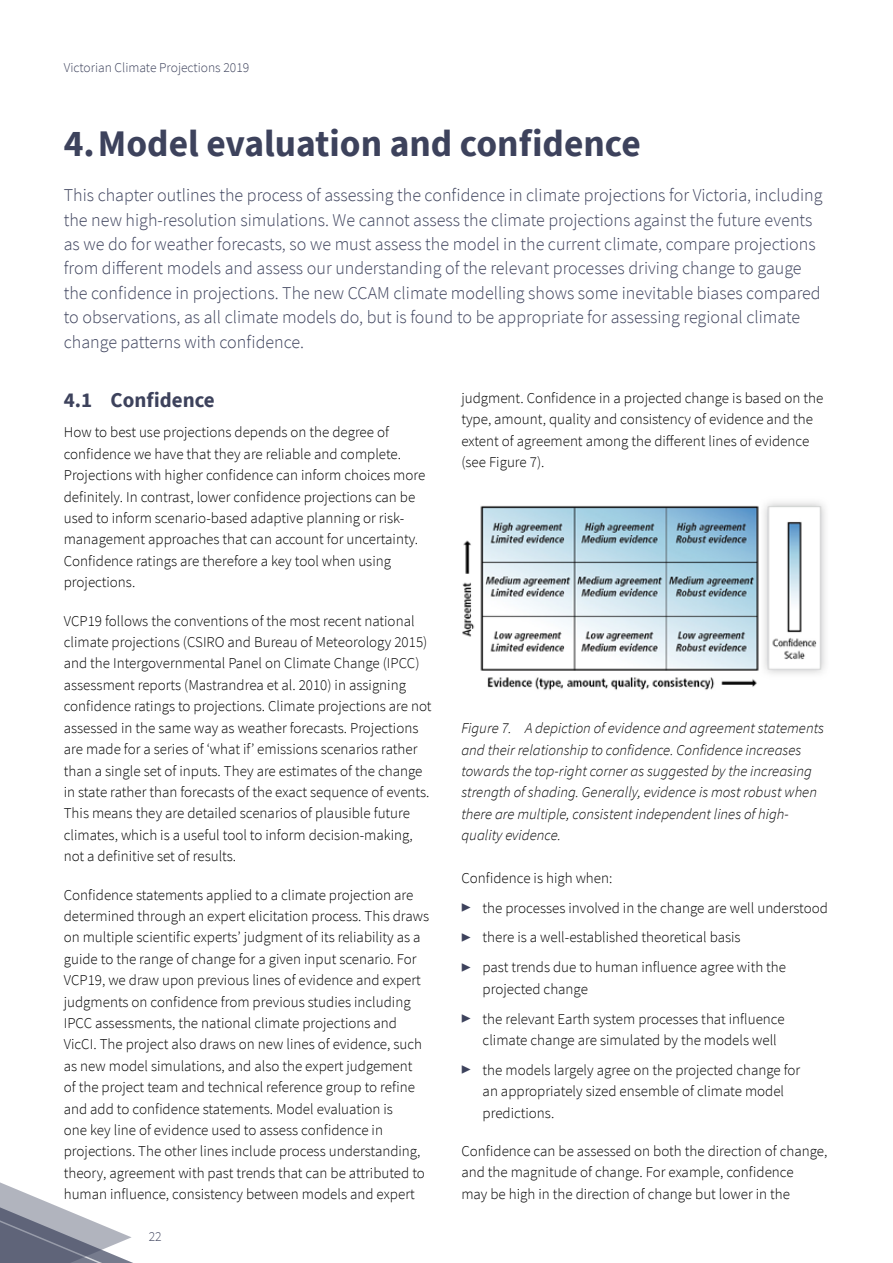
<style>
.page{position:relative;width:893px;height:1263px;background:#fff}
.page>*{position:absolute;margin:0;border:0;box-sizing:border-box;transform-origin:0 0}
.t1{font:700 37.5px "Source Sans Pro";color:#3d425c}
.t2{font:700 21px "Source Sans Pro";color:#3d425c}
.t3{font:300 18px/24.3px "Source Sans Pro";color:#3d425c}
.t4{font:300 15px/21.5px "Source Sans Pro";color:#000}
.t5{font:italic 300 15px/21.3px "Source Sans Pro";color:#000}
.t6{font:300 13.5px "Source Sans Pro";color:#3d425c}
.s1{font-weight:400;font-size:10.5px;color:#3d425c}
</style>
<div class="page">
<img style="left:462px;top:502px;width:363px;height:188px">
<svg style="left:0;top:1182px;width:133px;height:81px"></svg>
<p class="t6" style="left:64px;top:59px;width:187px">Victorian Climate Projections 2019</p>
<h1 class="t1" style="left:64px;top:118px;width:578px">4.Model evaluation and confidence</h1>
<p class="t3" style="left:64px;top:183px;width:760px">This chapter outlines the process of assessing the confidence in climate projections for Victoria, including the new high-resolution simulations. We cannot assess the climate projections against the future events as we do for weather forecasts, so we must assess the model in the current climate, compare projections from different models and assess our understanding of the relevant processes driving change to gauge the confidence in projections. The new CCAM climate modelling shows some inevitable biases compared to observations, as all climate models do, but is found to be appropriate for assessing regional climate change patterns with confidence.</p>
<h2 class="t2" style="left:64px;top:386px;width:153px">4.1 Confidence</h2>
<p class="t4" style="left:64px;top:422px;width:363px">How to best use projections depends on the degree of confidence we have that they are reliable and complete.<br>Projections with higher confidence can inform choices more definitely. In contrast, lower confidence projections can be used to inform scenario-based adaptive planning or risk&shy;management approaches that can account for uncertainty.<br>Confidence ratings are therefore a key tool when using projections.</p>
<p class="t4" style="left:64px;top:610px;width:369px">VCP19 follows the conventions of the most recent national climate projections (CSIRO and Bureau of Meteorology 2015) and the Intergovernmental Panel on Climate Change (IPCC) assessment reports (Mastrandrea et al. 2010) in assigning confidence ratings to projections. Climate projections are not assessed in the same way as weather forecasts. Projections are made for a series of ‘what if’ emissions scenarios rather than a single set of inputs. They are estimates of the change in state rather than forecasts of the exact sequence of events.<br>This means they are detailed scenarios of plausible future climates, which is a useful tool to inform decision-making, not a definitive set of results.</p>
<p class="t4" style="left:64px;top:884px;width:367px">Confidence statements applied to a climate projection are determined through an expert elicitation process. This draws on multiple scientific experts’ judgment of its reliability as a guide to the range of change for a given input scenario. For VCP19, we draw upon previous lines of evidence and expert judgments on confidence from previous studies including IPCC assessments, the national climate projections and VicCI. The project also draws on new lines of evidence, such as new model simulations, and also the expert judgement<br>of the project team and technical reference group to refine and add to confidence statements. Model evaluation is<br>one key line of evidence used to assess confidence in projections. The other lines include process understanding, theory, agreement with past trends that can be attributed to human influence, consistency between models and expert</p>
<p class="t6" style="left:149px;top:1228px;width:14px">22</p>
<p class="t4" style="left:461px;top:387px;width:363px">judgment. Confidence in a projected change is based on the type, amount, quality and consistency of evidence and the extent of agreement among the different lines of evidence (see Figure 7).</p>
<p class="t5" style="left:461px;top:717px;width:364px">Figure 7. A depiction of evidence and agreement statements and their relationship to confidence. Confidence increases towards the top-right corner as suggested by the increasing strength of shading. Generally, evidence is most robust when there are multiple, consistent independent lines of high&shy;quality evidence.</p>
<p class="t4" style="left:461px;top:863px;width:368px;line-height:29.8px">Confidence is high when:<br><span class="s1">▶</span> the processes involved in the change are well understood <span class="s1">▶</span> there is a well-established theoretical basis<br><span class="s1">▶</span> past trends due to human influence agree with the</p>
<p class="t4" style="left:461px;top:974px;width:325px;line-height:29.8px;text-indent:21px">projected change<br><span class="s1">▶</span> the relevant Earth system processes that influence</p>
<p class="t4" style="left:461px;top:1025px;width:340px;line-height:29.8px;text-align:center">climate change are simulated by the models well<br><span class="s1">▶</span> the models largely agree on the projected change for</p>
<p class="t4" style="left:483px;top:1080px;width:303px">an appropriately sized ensemble of climate model predictions.</p>
<p class="t4" style="left:461px;top:1140px;width:368px">Confidence can be assessed on both the direction of change, and the magnitude of change. For example, confidence<br>may be high in the direction of change but lower in the</p>
</div>
